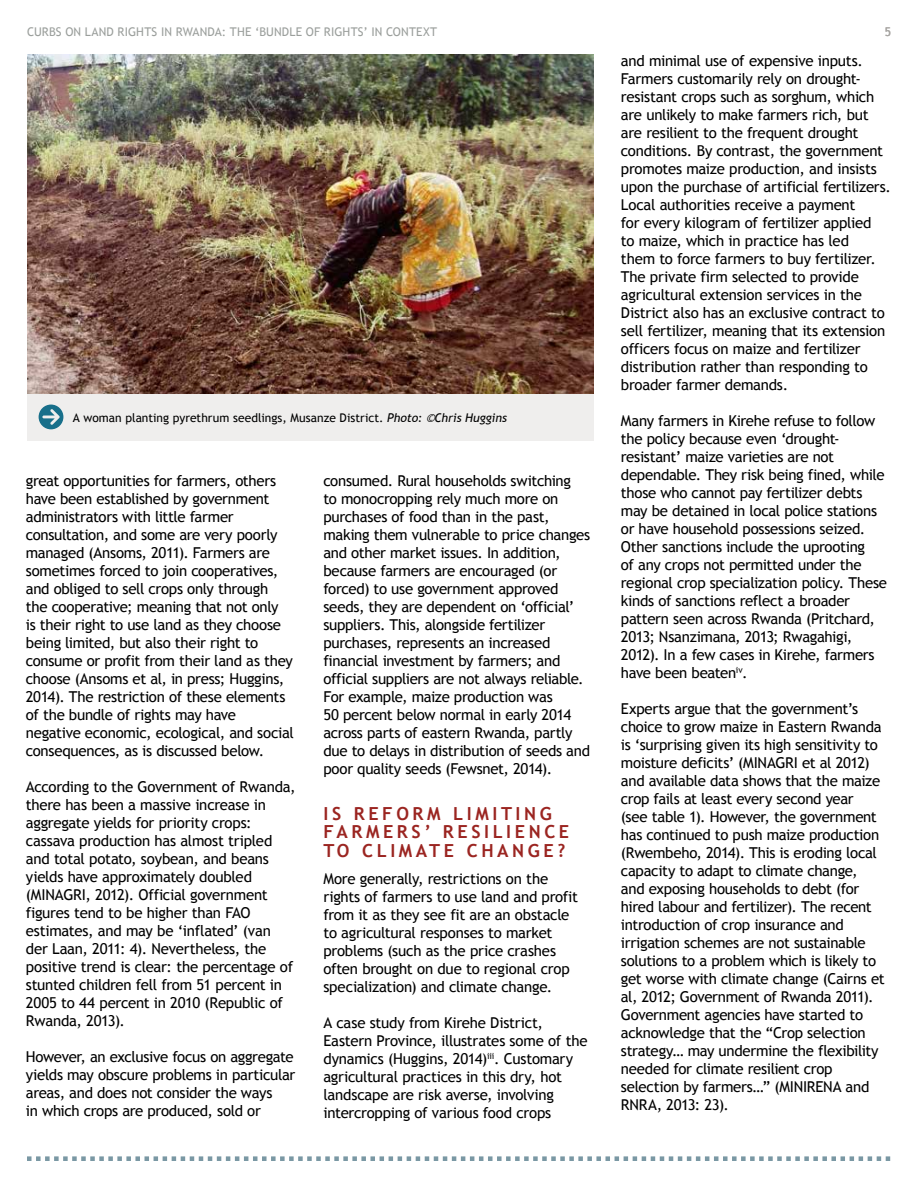
<style>
.page{position:relative;width:918px;height:1188px;background:#fff}
.page>*{position:absolute;margin:0;border:0;box-sizing:border-box;transform-origin:0 0}
.t1{font:700 18px/18.8px "Trebuchet MS";letter-spacing:.2em;color:#9b2521}
.t2{font:15px/18px "Trebuchet MS";letter-spacing:-.02em;color:#000}
.t3{font:12px "Trebuchet MS";color:#000}
.t4{font:12px "Trebuchet MS";letter-spacing:.015em;color:#9b9f9c}
.t5{font:12px "Trebuchet MS";color:#a8a6a3}
.s1{font-style:italic}
</style>
<div class="page">
<svg style="left:27px;top:1156px;width:863px;height:5px"></svg>
<img style="left:27px;top:55px;width:566px;height:339px">
<div style="left:27px;top:394px;width:566px;height:46px;background:#efeeed"></div>
<svg style="left:39px;top:405px;width:24px;height:24px"></svg>
<p class="t4" style="left:27px;top:24px;width:412px">Curbs on Land Rights in Rwanda: The ‘Bundle of Rights’ in Context</p>
<p class="t5" style="left:885px;top:24px;width:8px">5</p>
<p class="t3" style="left:73px;top:411px;width:436px">A woman planting pyrethrum seedlings, Musanze District. <span class="s1">Photo: ©Chris Huggins</span></p>
<p class="t2" style="left:26px;top:472px;width:270px">great opportunities for farmers, others have been established by government administrators with little farmer consultation, and some are very poorly managed (Ansoms, 2011). Farmers are sometimes forced to join cooperatives, and obliged to sell crops only through<br>the cooperative; meaning that not only<br>is their right to use land as they choose being limited, but also their right to consume or profit from their land as they choose (Ansoms et al, in press; Huggins, 2014). The restriction of these elements of the bundle of rights may have negative economic, ecological, and social consequences, as is discussed below.</p>
<p class="t2" style="left:26px;top:778px;width:271px">According to the Government of Rwanda, there has been a massive increase in aggregate yields for priority crops: cassava production has almost tripled and total potato, soybean, and beans yields have approximately doubled<br>(MINAGRI</p>
<p class="t2" style="left:26px;top:886px;width:269px;text-indent:60px">, 2012). Official government figures tend to be higher than FAO estimates, and may be ‘inflated’ (van der Laan, 2011: 4). Nevertheless, the positive trend is clear: the percentage of stunted children fell from 51 percent in 2005 to 44 percent in 2010 (Republic of Rwanda, 2013).</p>
<p class="t2" style="left:26px;top:1048px;width:271px">H owever, an exclusive focus on aggregate yields may obscure problems in particular areas, and does not consider the ways<br>in which crops are produced, sold or</p>
<p class="t2" style="left:323px;top:472px;width:268px">consumed. Rural households switching<br>to monocropping rely much more on purchases of food than in the past, making them vulnerable to price changes and other market issues. I n addition, because farmers are encouraged (or forced) to use government approved seeds, they are dependent on ‘official’ suppliers. This, alongside fertilizer purchases, represents an increased financial investment by farmers; and official suppliers are not always reliable.<br>For example, maize production was<br>50 percent below normal in early 2014 across parts of eastern Rwanda, partly due to delays in distribution of seeds and poor quality seeds (Fewsnet, 2014).</p>
<p class="t1" style="left:323px;top:804px;width:247px">I S REFOR M LIMITING<br>FAR MER S’ RESILIENCE<br>TO CLIMATE CH ANGE?</p>
<p class="t2" style="left:323px;top:870px;width:256px">More generally, restrictions on the rights of farmers to use land and profit from it as they see fit are an obstacle to agricultural responses to market problems (such as the price crashes often brought on due to regional crop specialization) and climate change.</p>
<p class="t2" style="left:323px;top:1014px;width:266px">A case study from Kirehe District, Eastern Province, illustrates some of the dynamics (H uggins, 2014)<sup>iii</sup>. Customary agricultural practices in this dry, hot landscape are risk averse, involving intercropping of various food crops</p>
<p class="t2" style="left:621px;top:52px;width:271px">and minimal use of expensive inputs.<br>Farmers customarily rely on drought&shy;resistant crops such as sorghum, which are unlikely to make farmers rich, but are resilient to the frequent drought conditions. By contrast, the government promotes maize production, and insists upon the purchase of artificial fertilizers.<br>Local authorities receive a payment<br>for every kilogram of fertilizer applied<br>to maize, which in practice has led<br>them to force farmers to buy fertilizer.<br>The private firm selected to provide agricultural extension services in the District also has an exclusive contract to sell fertilizer, meaning that its extension officers focus on maize and fertilizer distribution rather than responding to broader farmer demands.</p>
<p class="t2" style="left:621px;top:412px;width:268px">Many farmers in Kirehe refuse to follow the policy because even ‘drought&shy;resistant’ maize varieties are not dependable. They risk being fined, while those who cannot pay fertilizer debts may be detained in local police stations or have household possessions seized.<br>Other sanctions include the uprooting<br>of any crops not permitted under the regional crop specialization policy. These kinds of sanctions reflect a broader pattern seen across Rwanda (Pritchard, 2013; Nsanzimana, 2013; Rwagahigi, 2012). I n a few cases in Kirehe, farmers have been beaten<sup>iv</sup>.</p>
<p class="t2" style="left:621px;top:700px;width:262px">Experts argue that the government’s choice to grow maize in Eastern Rwanda is ‘surprising given its high sensitivity to moisture deficits’ (MINAGRI</p>
<p class="t2" style="left:621px;top:754px;width:265px;text-indent:181px">et al 2012) and available data shows that the maize crop fails at least every second year<br>(see table 1). H owever, the government has continued to push maize production (Rwembeho, 2014). This is eroding local capacity to adapt to climate change, and exposing households to debt (for hired labour and fertilizer). The recent introduction of crop insurance and irrigation schemes are not sustainable solutions to a problem which is likely to get worse with climate change (Cairns et al, 2012; Government of Rwanda 2011).<br>Government agencies have started to acknowledge that the “Crop selection strategy… may undermine the flexibility needed for climate resilient crop selection by farmers…” (MINIRENA</p>
<p class="t2" style="left:846px;top:1078px;width:25px">and</p>
<p class="t2" style="left:621px;top:1096px;width:10px">RNRA</p>
<p class="t2" style="left:657px;top:1096px;width:74px">, 2013: 23).</p>
</div>
